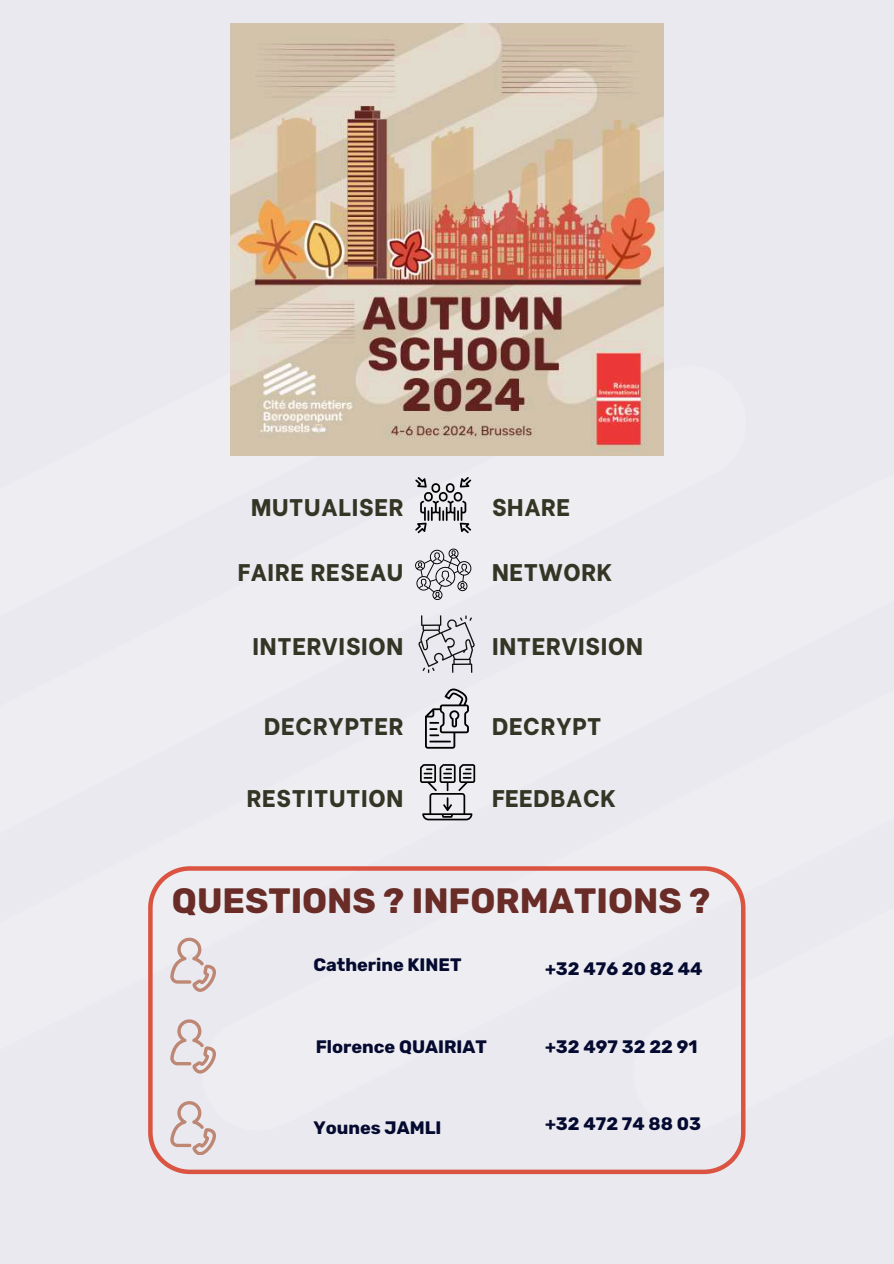
<style>
.page{position:relative;width:894px;height:1264px;background:#fff}
.page>*{position:absolute;margin:0;border:0;box-sizing:border-box;transform-origin:0 0}
.t1{font:700 35.1px "Rubik";color:#692c27}
.t2{font:800 24px "Be Vietnam";letter-spacing:.03em;color:#343525}
.t3{font:700 18px "Rubik";color:#050a30}
</style>
<div class="page">
<div style="left:0;top:0;width:893px;height:1263px;background:#e9e9ef"></div>
<img style="left:231px;top:23px;width:432px;height:432px">
<svg style="left:425px;top:688px;width:44px;height:60px;background:#b3b3b6"></svg>
<svg style="left:415px;top:477px;width:56px;height:56px;background:#b4b4b7"></svg>
<svg style="left:420px;top:764px;width:55px;height:56px;background:#afafb2"></svg>
<svg style="left:415px;top:548px;width:56px;height:52px;background:#c2c2c5"></svg>
<svg style="left:418px;top:615px;width:56px;height:58px;background:#c3c3c8"></svg>
<div style="left:148px;top:866px;width:597px;height:308px;background:#e9e9ef"></div>
<p class="t2" style="left:251px;top:487px;width:154px">MUTUALISER</p>
<p class="t2" style="left:492px;top:487px;width:80px">SHARE</p>
<p class="t2" style="left:238px;top:552px;width:167px">FAIRE RESEAU</p>
<p class="t2" style="left:492px;top:552px;width:122px">NETWORK</p>
<p class="t2" style="left:252px;top:626px;width:152px">INTERVISION</p>
<p class="t2" style="left:492px;top:626px;width:152px">INTERVISION</p>
<p class="t2" style="left:264px;top:706px;width:141px">DECRYPTER</p>
<p class="t2" style="left:492px;top:706px;width:111px">DECRYPT</p>
<p class="t2" style="left:247px;top:778px;width:158px">RESTITUTION</p>
<p class="t2" style="left:492px;top:778px;width:126px">FEEDBACK</p>
<h1 class="t1" style="left:172px;top:879px;width:539px">QUESTIONS ? INFORMATIONS ?</h1>
<p class="t3" style="left:313px;top:954px;width:150px">Catherine KINET</p>
<p class="t3" style="left:545px;top:958px;width:159px">+32 476 20 82 44</p>
<p class="t3" style="left:316px;top:1035px;width:173px">Florence QUAIRIAT</p>
<p class="t3" style="left:545px;top:1035px;width:154px">+32 497 32 22 91</p>
<p class="t3" style="left:313px;top:1117px;width:129px">Younes JAMLI</p>
<p class="t3" style="left:545px;top:1113px;width:158px">+32 472 74 88 03</p>
</div>
